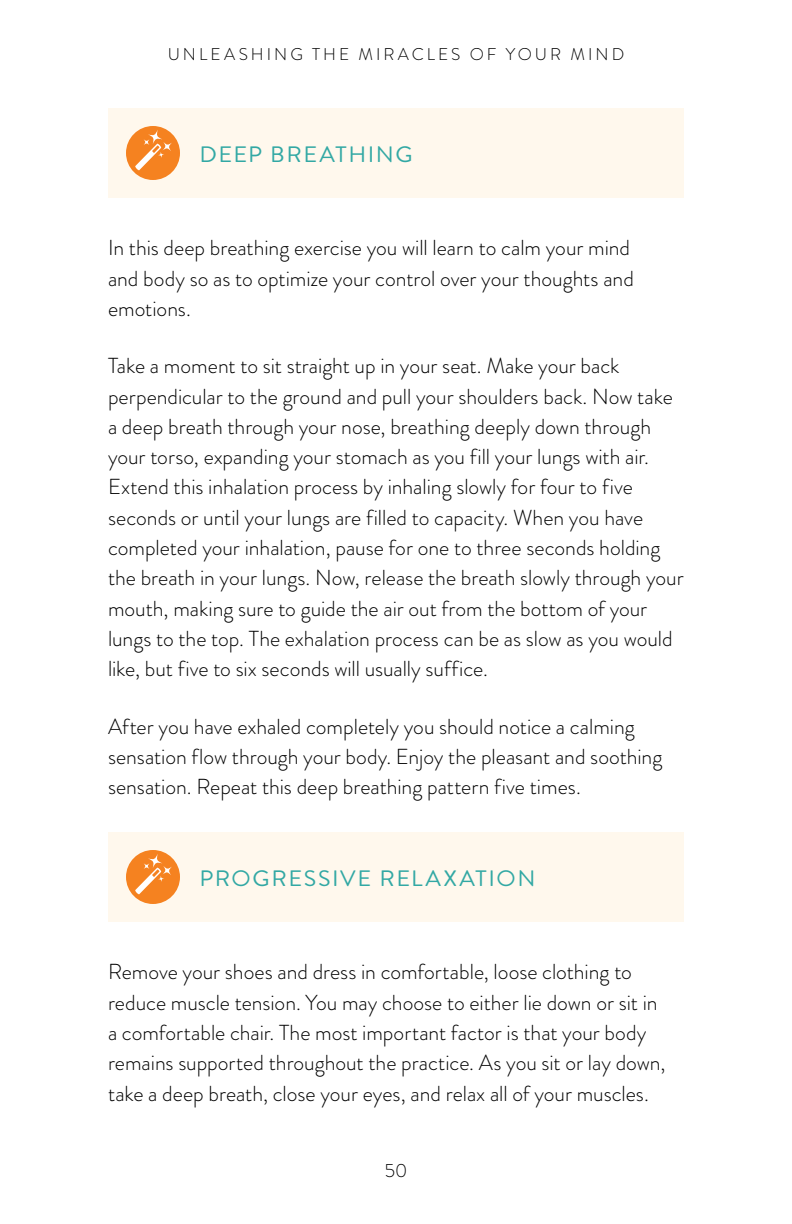
<style>
.page{position:relative;width:792px;height:1224px;background:#fff}
.page>*{position:absolute;margin:0;border:0;box-sizing:border-box;transform-origin:0 0}
.t1{font:22.2px "Brandon Grotesque";letter-spacing:.065em;color:#32a8a4;scale:1.05 1}
.BODY{font:300 21.8px/30.4px "Brandon Grotesque";color:#000}
.t2{font:300 19px "Brandon Grotesque";color:#000}
.t3{font:300 17px "Brandon Grotesque";letter-spacing:.18em;color:#000}
</style>
<div class="page">
<div style="left:108px;top:108px;width:576px;height:90px;background:#fff8ed"></div>
<div style="left:126px;top:126px;width:54px;height:54px;background:#f58220;border-radius:50%"></div>
<svg style="left:135px;top:130px;width:37px;height:41px"></svg>
<div style="left:108px;top:832px;width:576px;height:90px;background:#fff8ed"></div>
<div style="left:126px;top:850px;width:54px;height:54px;background:#f58220;border-radius:50%"></div>
<svg style="left:135px;top:854px;width:37px;height:41px"></svg>
<p class="t3" style="left:168px;top:42px;width:458px">UNLEASHING THE MIRACLES OF YOUR MIND</p>
<p class="t1" style="left:199px;top:139px;width:205px">DEEP BREATHING</p>
<p class="BODY" style="left:108px;top:233px;width:527px">In this deep breathing exercise you will learn to calm your mind and body so as to optimize your control over your thoughts and emotions.</p>
<p class="BODY" style="left:108px;top:351px;width:577px">Take a moment to sit straight up in your seat. Make your back perpendicular to the ground and pull your shoulders back. Now take a deep breath through your nose, breathing deeply down through your torso, expanding your stomach as you fill your lungs with air.<br>Extend this inhalation process by inhaling slowly for four to five seconds or until your lungs are filled to capacity. When you have completed your inhalation, pause for one to three seconds holding the breath in your lungs. Now, release the breath slowly through your mouth, making sure to guide the air out from the bottom of your lungs to the top. The exhalation process can be as slow as you would like, but five to six seconds will usually suffice.</p>
<p class="BODY" style="left:108px;top:711px;width:556px">After you have exhaled completely you should notice a calming sensation flow through your body. Enjoy the pleasant and soothing sensation. Repeat this deep breathing pattern five times.</p>
<p class="t1" style="left:199px;top:863px;width:322px">PROGRESSIVE RELAXATION</p>
<p class="BODY" style="left:108px;top:957px;width:559px">Remove your shoes and dress in comfortable, loose clothing to reduce muscle tension. You may choose to either lie down or sit in a comfortable chair. The most important factor is that your body remains supported throughout the practice. As you sit or lay down, take a deep breath, close your eyes, and relax all of your muscles.</p>
<p class="t2" style="left:385px;top:1157px;width:24px">50</p>
</div>
